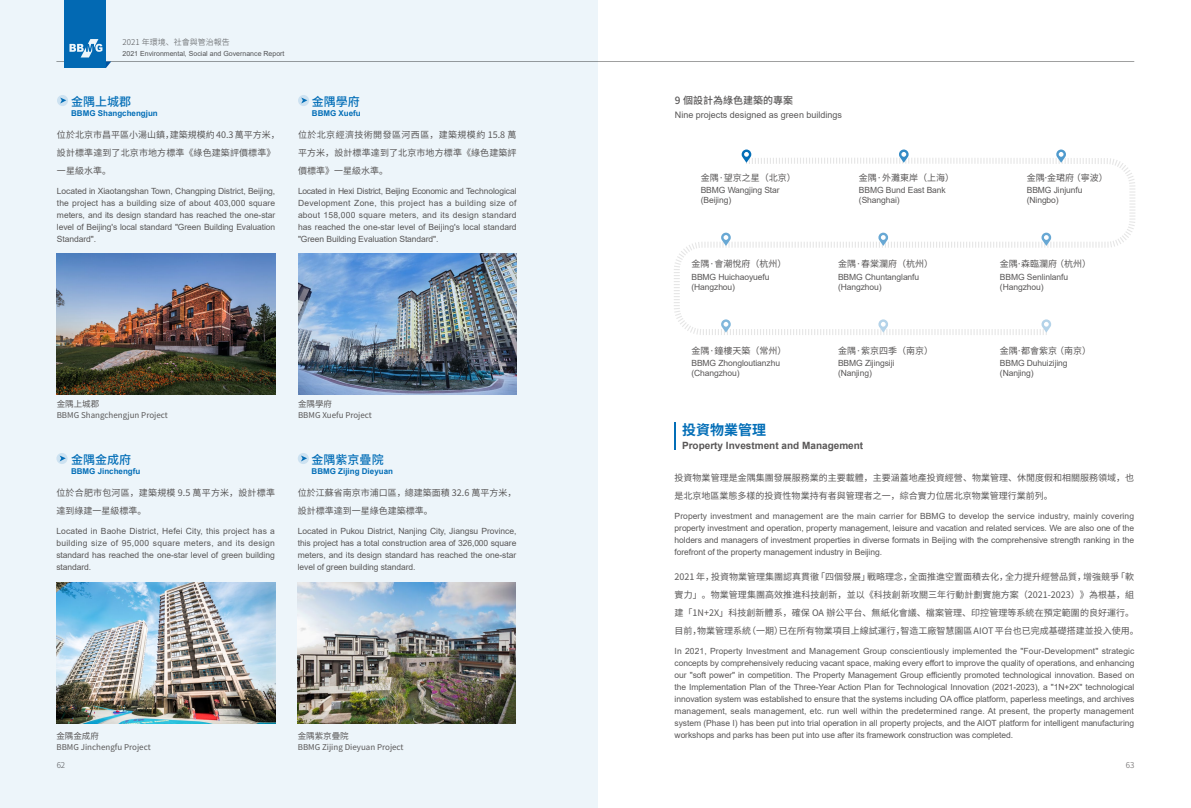
<style>
.page{position:relative;width:1191px;height:808px;background:#fff}
.page>*{position:absolute;margin:0;border:0;box-sizing:border-box;transform-origin:0 0}
.t1{font:700 14px "Source Han Sans CN";color:#036eb7}
.t2{font:500 12px "Source Han Sans CN";color:#036eb7}
.t3{font:700 10px "Arial";color:#595757}
.t4{font:500 10px "Source Han Sans CN";color:#595757}
.t5{font:9px/18px "Source Han Sans CN";color:#595757}
.t6{font:9px "Arial";color:#595757}
.t7{font:9px/18px "Source Han Sans CN";letter-spacing:.02em;color:#595757}
.t8{font:8.5px/12px "Arial";letter-spacing:-.01em;color:#595757}
.t9{font:8.5px "Source Han Sans CN";color:#595757}
.t10{font:8px "Source Han Sans CN";color:#595757}
.t11{font:700 8px "Arial";color:#036eb7}
.t12{font:300 8px "Source Han Sans CN";color:#595757}
.t13{font:7px "Arial";color:#595757}
</style>
<div class="page">
<hr style="left:56px;top:61px;width:1078px;height:1px;background:#9fa0a0">
<div style="left:0;top:0;width:597px;height:808px;background:#edf5fa"></div>
<svg style="left:674px;top:422px;width:1px;height:28px"></svg>
<div style="left:57px;top:95px;width:11px;height:11px;background:#cde2f1;border-radius:50%"></div>
<svg style="left:60px;top:98px;width:6px;height:5px"></svg>
<div style="left:298px;top:95px;width:11px;height:11px;background:#cde2f1;border-radius:50%"></div>
<svg style="left:301px;top:98px;width:6px;height:5px"></svg>
<div style="left:56px;top:453px;width:12px;height:11px;background:#cde2f1;border-radius:50%"></div>
<svg style="left:60px;top:455px;width:6px;height:6px"></svg>
<div style="left:298px;top:453px;width:11px;height:11px;background:#cde2f1;border-radius:50%"></div>
<svg style="left:301px;top:455px;width:6px;height:6px"></svg>
<img style="left:56px;top:583px;width:220px;height:141px">
<img style="left:298px;top:583px;width:218px;height:141px">
<img style="left:57px;top:253px;width:218px;height:141px">
<img style="left:298px;top:253px;width:218px;height:141px">
<svg style="left:674px;top:158px;width:461px;height:177px"></svg>
<svg style="left:741px;top:150px;width:10px;height:13px"></svg>
<svg style="left:721px;top:233px;width:10px;height:13px"></svg>
<svg style="left:721px;top:319px;width:10px;height:14px"></svg>
<svg style="left:899px;top:150px;width:9px;height:13px"></svg>
<svg style="left:878px;top:233px;width:10px;height:13px"></svg>
<svg style="left:878px;top:319px;width:10px;height:14px"></svg>
<svg style="left:1056px;top:150px;width:10px;height:13px"></svg>
<svg style="left:1041px;top:233px;width:10px;height:13px"></svg>
<svg style="left:1041px;top:319px;width:10px;height:14px"></svg>
<p class="t12" style="left:123px;top:37px;width:109px">2021 年環境、社會與管治報告</p>
<p class="t13" style="left:123px;top:48px;width:163px">2021 Environmental, Social and Governance Report</p>
<h2 class="t2" style="left:71px;top:94px;width:61px">金隅上城郡</h2>
<p class="t11" style="left:71px;top:107px;width:88px">BBMG Shangchengjun</p>
<h2 class="t2" style="left:312px;top:94px;width:49px">金隅學府</h2>
<p class="t11" style="left:312px;top:107px;width:50px">BBMG Xuefu</p>
<p class="t4" style="left:675px;top:94px;width:120px">9 個設計為綠色建築的專案</p>
<p class="t6" style="left:675px;top:108px;width:169px">Nine projects designed as green buildings</p>
<p class="t5" style="left:57px;top:126px;width:224px">位於北京市昌平區小湯山鎮，建築規模約 40.3 萬平方米，設計標準達到了北京市地方標準《綠色建築評價標準》一星級水準。</p>
<p class="t8" style="left:57px;top:185px;width:220px;text-align:justify">Located in Xiaotangshan Town, Changping District, Beijing, the project has a building size of about 403,000 square meters, and its design standard has reached the one-star level of Beijing's local standard "Green Building Evaluation Standard".</p>
<p class="t5" style="left:298px;top:126px;width:220px;text-align:justify">位於北京經濟技術開發區河西區，建築規模約 15.8 萬平方米，設計標準達到了北京市地方標準《綠色建築評價標準》一星級水準。</p>
<p class="t8" style="left:298px;top:185px;width:220px;text-align:justify">Located in Hexi District, Beijing Economic and Technological Development Zone, this project has a building size of about 158,000 square meters, and its design standard has reached the one-star level of Beijing's local standard "Green Building Evaluation Standard".</p>
<p class="t5" style="left:700px;top:169px;width:97px">金隅·望京之星（北京）</p>
<p class="t8" style="left:700px;top:185px;width:81px;line-height:10px">BBMG Wangjing Star (Beijing)</p>
<p class="t5" style="left:859px;top:169px;width:97px">金隅·外灘東岸（上海）</p>
<p class="t8" style="left:859px;top:185px;width:88px;line-height:10px">BBMG Bund East Bank (Shanghai)</p>
<p class="t5" style="left:1026px;top:169px;width:83px">金隅·金珺府（寧波）</p>
<p class="t8" style="left:1026px;top:185px;width:57px;line-height:10px">BBMG Jinjunfu (Ningbo)</p>
<p class="t5" style="left:691px;top:255px;width:97px">金隅·會潮悅府（杭州）</p>
<p class="t8" style="left:691px;top:271px;width:80px;line-height:10px">BBMG Huichaoyuefu (Hangzhou)</p>
<p class="t5" style="left:838px;top:255px;width:97px">金隅·春棠瀾府（杭州）</p>
<p class="t8" style="left:838px;top:271px;width:83px;line-height:10px">BBMG Chuntanglanfu (Hangzhou)</p>
<p class="t5" style="left:1000px;top:255px;width:93px">金隅·森臨瀾府（杭州）</p>
<p class="t8" style="left:1000px;top:271px;width:70px;line-height:10px">BBMG Senlinlanfu (Hangzhou)</p>
<p class="t5" style="left:691px;top:342px;width:97px">金隅·鐘樓天築（常州）</p>
<p class="t8" style="left:691px;top:358px;width:90px;line-height:10px">BBMG Zhongloutianzhu (Changzhou)</p>
<p class="t5" style="left:838px;top:342px;width:97px">金隅·紫京四季（南京）</p>
<p class="t8" style="left:838px;top:358px;width:58px;line-height:10px">BBMG Zijingsiji (Nanjing)</p>
<p class="t5" style="left:1000px;top:342px;width:93px">金隅·都會紫京（南京）</p>
<p class="t8" style="left:1000px;top:358px;width:69px;line-height:10px">BBMG Duhuizijing (Nanjing)</p>
<p class="t9" style="left:57px;top:399px;width:44px">金隅上城郡</p>
<p class="t10" style="left:57px;top:411px;width:113px">BBMG Shangchengjun Project</p>
<p class="t9" style="left:298px;top:399px;width:35px">金隅學府</p>
<p class="t10" style="left:298px;top:411px;width:75px">BBMG Xuefu Project</p>
<h1 class="t1" style="left:682px;top:422px;width:85px">投資物業管理</h1>
<p class="t3" style="left:682px;top:438px;width:183px">Property Investment and Management</p>
<h2 class="t2" style="left:71px;top:452px;width:61px">金隅金成府</h2>
<p class="t11" style="left:71px;top:465px;width:71px">BBMG Jinchengfu</p>
<p class="t7" style="left:56px;top:484px;width:220px">位於合肥市包河區，建築規模 9.5 萬平方米，設計標準達到綠建一星級標準。</p>
<p class="t8" style="left:56px;top:525px;width:220px;text-align:justify">Located in Baohe District, Hefei City, this project has a building size of 95,000 square meters, and its design standard has reached the one-star level of green building standard.</p>
<h2 class="t2" style="left:312px;top:452px;width:73px">金隅紫京疊院</h2>
<p class="t11" style="left:312px;top:465px;width:83px">BBMG Zijing Dieyuan</p>
<p class="t5" style="left:298px;top:484px;width:220px">位於江蘇省南京市浦口區，總建築面積 32.6 萬平方米，設計標準達到一星綠色建築標準。</p>
<p class="t8" style="left:298px;top:525px;width:220px;text-align:justify">Located in Pukou District, Nanjing City, Jiangsu Province, this project has a total construction area of 326,000 square meters, and its design standard has reached the one-star level of green building standard.</p>
<p class="t9" style="left:56px;top:731px;width:44px">金隅金成府</p>
<p class="t10" style="left:56px;top:743px;width:96px">BBMG Jinchengfu Project</p>
<p class="t9" style="left:298px;top:731px;width:52px">金隅紫京疊院</p>
<p class="t10" style="left:298px;top:743px;width:107px">BBMG Zijing Dieyuan Project</p>
<p class="t5" style="left:674px;top:469px;width:461px">投資物業管理是金隅集團發展服務業的主要載體，主要涵蓋地產投資經營、物業管理、休閒度假和相關服務領域，也是北京地區業態多樣的投資性物業持有者與管理者之一，綜合實力位居北京物業管理行業前列。</p>
<p class="t8" style="left:674px;top:510px;width:461px;text-align:justify">Property investment and management are the main carrier for BBMG to develop the service industry, mainly covering property investment and operation, property management, leisure and vacation and related services. We are also one of the holders and managers of investment properties in diverse formats in Beijing with the comprehensive strength ranking in the forefront of the property management industry in Beijing.</p>
<p class="t5" style="left:674px;top:568px;width:465px">2021 年，投資物業管理集團認真貫徹「四個發展」戰略理念，全面推進空置面積去化，全力提升經營品質，增強競爭「軟實力」。物業管理集團高效推進科技創新，並以《科技創新攻關三年行動計劃實施方案（2021-2023）》為根基，組建「1N+2X」科技創新體系，確保 OA 辦公平台、無紙化會議、檔案管理、印控管理等系統在預定範圍的良好運行。目前，物業管理系統（一期）已在所有物業項目上線試運行，智造工廠智慧園區 AIOT 平台也已完成基礎搭建並投入使用。</p>
<p class="t8" style="left:674px;top:645px;width:461px;text-align:justify">In 2021, Property Investment and Management Group conscientiously implemented the "Four-Development" strategic concepts by comprehensively reducing vacant space, making every effort to improve the quality of operations, and enhancing our "soft power" in competition. The Property Management Group efficiently promoted technological innovation. Based on the Implementation Plan of the Three-Year Action Plan for Technological Innovation (2021-2023), a "1N+2X" technological innovation system was established to ensure that the systems including OA office platform, paperless meetings, and archives management, seals management, etc. run well within the predetermined range. At present, the property management system (Phase I) has been put into trial operation in all property projects, and the AIOT platform for intelligent manufacturing workshops and parks has been put into use after its framework construction was completed.</p>
<p class="t12" style="left:57px;top:760px;width:10px">62</p>
<p class="t12" style="left:1125px;top:760px;width:10px">63</p>
</div>
